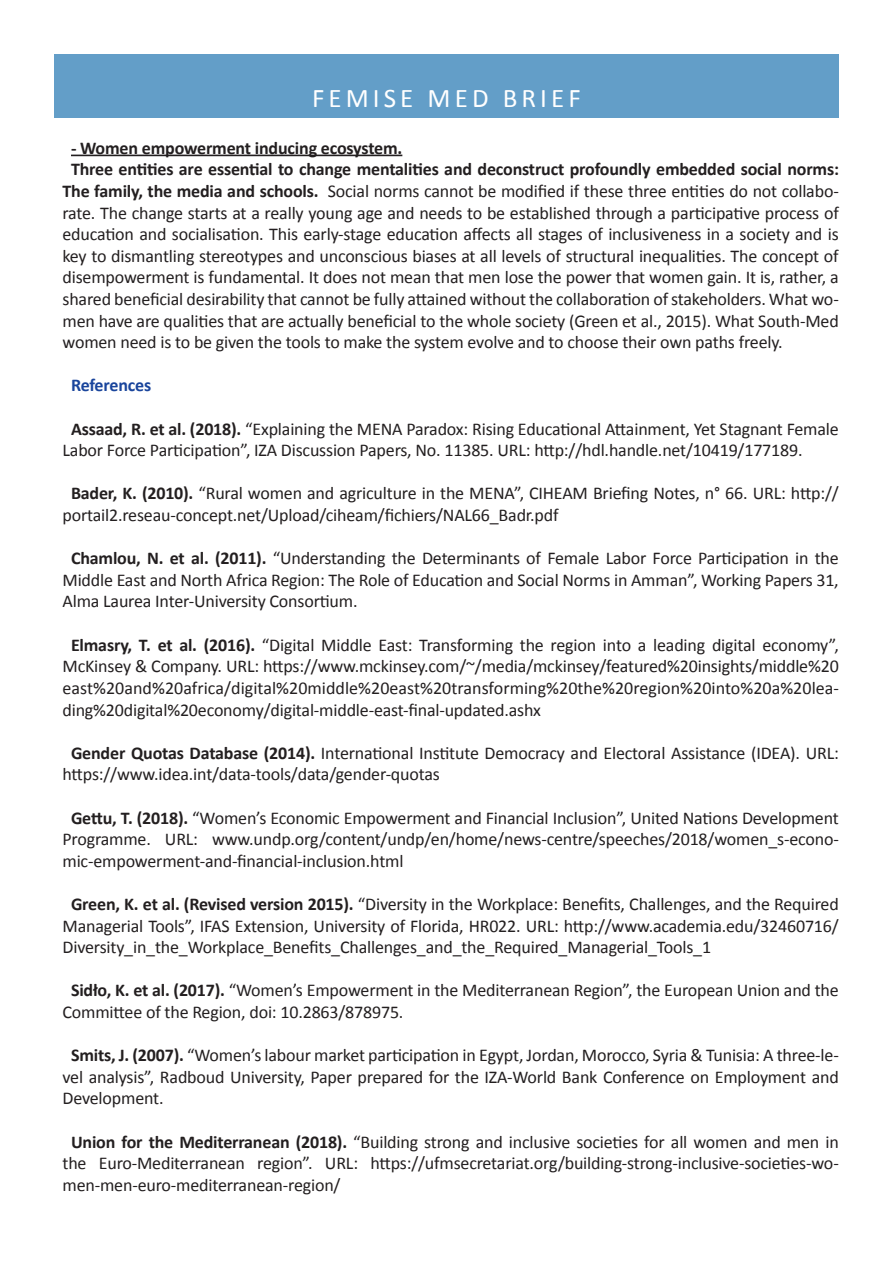
<style>
.page{position:relative;width:893px;height:1263px;background:#fff}
.page>*{position:absolute;margin:0;border:0;box-sizing:border-box;transform-origin:0 0}
.t1{font:27px "Calibri";letter-spacing:.15em;color:#fff}
.t2{font:18px/21.6px "Calibri";letter-spacing:-.01em;color:#231f20;text-align:justify}
.t3{font:700 18px "Calibri";letter-spacing:-.01em;color:#231f20}
.t4{font:700 18px "Calibri";letter-spacing:-.01em;color:#1a459c}
.s1{font-weight:700}
</style>
<div class="page">
<hr style="left:71px;top:155px;width:331px;height:1px;background:#231f20">
<div style="left:54px;top:54px;width:785px;height:64px;background:#639ec8"></div>
<p class="t1" style="left:312px;top:81px;width:270px">FEMISE MED BRIEF</p>
<p class="t3" style="left:71px;top:136px;width:333px">- Women empowerment inducing ecosystem.</p>
<p class="t2" style="left:63px;top:159px;width:778px;text-indent:9px"><span class="s1">Three entities are essential to change mentalities and deconstruct profoundly embedded social norms:<br>The family, the media and schools.</span> Social norms cannot be modified if these three entities do not collabo&shy;rate. The change starts at a really young age and needs to be established through a participative process of education and socialisation. This early-stage education affects all stages of inclusiveness in a society and is key to dismantling stereotypes and unconscious biases at all levels of structural inequalities. The concept of disempowerment is fundamental. It does not mean that men lose the power that women gain. It is, rather, a shared beneficial desirability that cannot be fully attained without the collaboration of stakeholders. What wo&shy;men have are qualities that are actually beneficial to the whole society (Green et al., 2015). What South-Med women need is to be given the tools to make the system evolve and to choose their own paths freely.</p>
<p class="t4" style="left:71px;top:374px;width:82px">References</p>
<p class="t2" style="left:63px;top:418px;width:778px;text-indent:9px"><span class="s1">Assaad, R. et al. (2018).</span> “Explaining the MENA Paradox: Rising Educational Attainment, Yet Stagnant Female<br>Labor Force Participation”, IZA Discussion Papers, No. 11385. URL: http://hdl.handle.net/10419/177189.</p>
<p class="t2" style="left:63px;top:483px;width:778px;text-indent:9px"><span class="s1">Bader, K. (2010).</span> “Rural women and agriculture in the MENA”, CIHEAM Briefing Notes, n° 66. URL: http:// portail2.reseau-concept.net/Upload/ciheam/fichiers/NAL66_Badr.pdf</p>
<p class="t2" style="left:63px;top:548px;width:778px;text-indent:9px"><span class="s1">Chamlou, N. et al. (2011).</span> “Understanding the Determinants of Female Labor Force Participation in the Middle East and North Africa Region: The Role of Education and Social Norms in Amman”, Working Papers 31, Alma Laurea Inter-University Consortium.</p>
<p class="t2" style="left:63px;top:634px;width:778px;text-indent:9px"><span class="s1">Elmasry, T. et al. (2016).</span> “Digital Middle East: Transforming the region into a leading digital economy”, McKinsey &amp; Company. URL: https://www.mckinsey.com/~/media/mckinsey/featured%20insights/middle%20 east%20and%20africa/digital%20middle%20east%20transforming%20the%20region%20into%20a%20lea&shy;ding%20digital%20economy/digital-middle-east-final-updated.ashx</p>
<p class="t2" style="left:63px;top:742px;width:778px;text-indent:9px"><span class="s1">Gender Quotas Database (2014).</span> International Institute Democracy and Electoral Assistance (IDEA). URL: https://www.idea.int/data-tools/data/gender-quotas</p>
<p class="t2" style="left:63px;top:807px;width:778px;text-indent:9px"><span class="s1">Gettu, T. (2018).</span> “Women’s Economic Empowerment and Financial Inclusion”, United Nations Development Programme. URL: www.undp.org/content/undp/en/home/news-centre/speeches/2018/women_s-econo&shy;mic-empowerment-and-financial-inclusion.html</p>
<p class="t2" style="left:63px;top:893px;width:778px;text-indent:9px"><span class="s1">Green, K. et al. (Revised version 2015).</span> “Diversity in the Workplace: Benefits, Challenges, and the Required Managerial Tools”, IFAS Extension, University of Florida, HR022. URL: http://www.academia.edu/32460716/ Diversity_in_the_Workplace_Benefits_Challenges_and_the_Required_Managerial_Tools_1</p>
<p class="t2" style="left:63px;top:980px;width:778px;text-indent:9px"><span class="s1">Sidło, K. et al. (2017).</span> “Women’s Empowerment in the Mediterranean Region”, the European Union and the<br>Committee of the Region, doi: 10.2863/878975.</p>
<p class="t2" style="left:63px;top:1044px;width:778px;text-indent:9px"><span class="s1">Smits, J. (2007).</span> “Women’s labour market participation in Egypt, Jordan, Morocco, Syria &amp; Tunisia: A three-le&shy;vel analysis”, Radboud University, Paper prepared for the IZA-World Bank Conference on Employment and Development.</p>
<p class="t2" style="left:63px;top:1131px;width:778px;text-indent:9px"><span class="s1">Union for the Mediterranean (2018).</span> “Building strong and inclusive societies for all women and men in the Euro-Mediterranean region”. URL: https://ufmsecretariat.org/building-strong-inclusive-societies-wo&shy;men-men-euro-mediterranean-region/</p>
</div>
